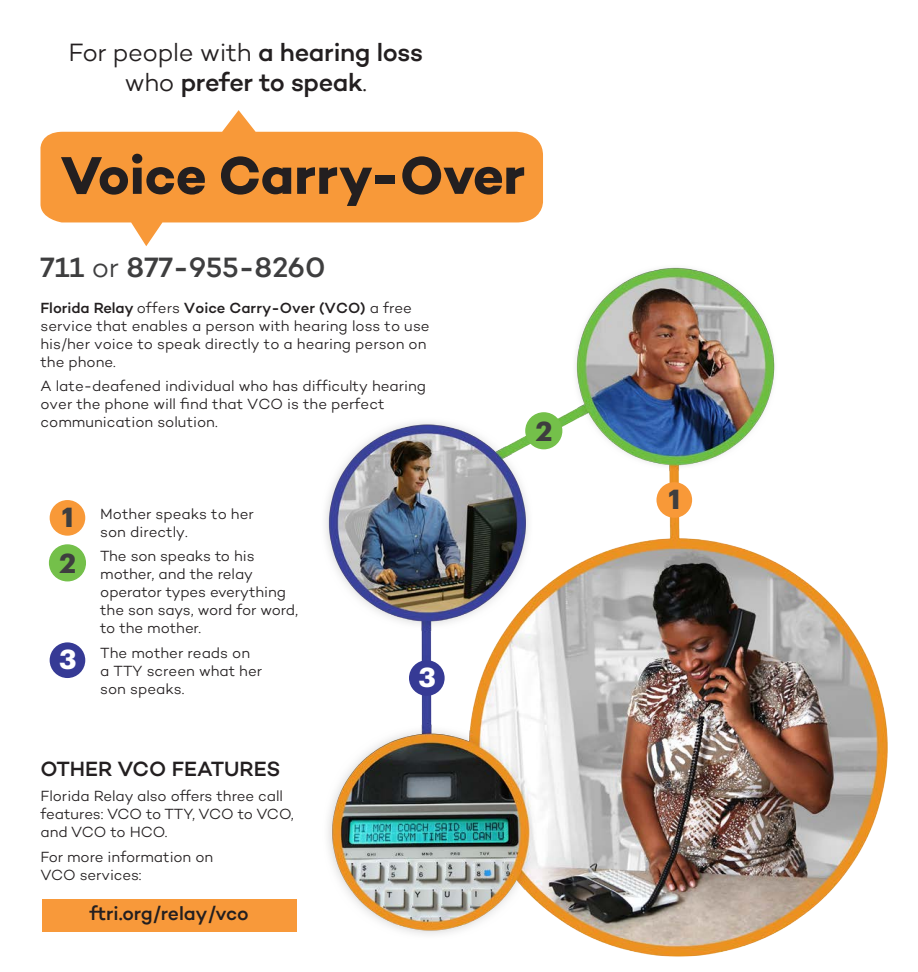
<style>
.page{position:relative;width:918px;height:972px;background:#fff}
.page>*{position:absolute;margin:0;border:0;box-sizing:border-box;transform-origin:0 0}
.t1{font:700 54px "Campton";letter-spacing:-.005em;color:#231f20}
.t2{font:500 28.5px "Campton";color:#3e3e3f}
.t3{font:700 27px "Sprint Sans";color:#3e3e3f}
.t4{font:700 27px "Sprint Sans";color:#fff}
.t5{font:300 25.5px "Campton";letter-spacing:-.015em;color:#231f20}
.t6{font:500 25.5px "Campton";letter-spacing:-.02em;color:#231f20}
.t7{font:500 21px "Campton";letter-spacing:-.01em;color:#231f20}
.t8{font:500 19.5px "Campton";letter-spacing:-.01em;color:#231f20}
.t9{font:300 15px/18px "Campton";color:#231f20}
.s1{font-weight:500}
.s2{font-weight:300}
</style>
<div class="page">
<img style="left:325px;top:267px;width:563px;height:690px">
<svg style="left:40px;top:110px;width:503px;height:136px;fill:#f89939"></svg>
<div style="left:42px;top:899px;width:254px;height:33px;background:#f8993a"></div>
<div style="left:50px;top:642px;width:35px;height:36px;background:#363a95;border-radius:50%"></div>
<div style="left:50px;top:545px;width:35px;height:36px;background:#74c04a;border-radius:50%"></div>
<div style="left:49px;top:544px;width:37px;height:37px;border:2px solid #74c04a;border-radius:50%"></div>
<div style="left:50px;top:500px;width:35px;height:36px;background:#f89938;border-radius:50%"></div>
<div style="left:409px;top:660px;width:36px;height:36px;background:#363a95;border-radius:50%"></div>
<div style="left:526px;top:413px;width:36px;height:36px;background:#74c04a;border-radius:50%"></div>
<div style="left:525px;top:412px;width:37px;height:37px;border:2px solid #74c04a;border-radius:50%"></div>
<div style="left:656px;top:482px;width:36px;height:36px;background:#f89938;border-radius:50%"></div>
<p class="t5" style="left:69px;top:36px;width:356px">For people with <span class="s1">a hearing loss</span></p>
<p class="t6" style="left:125px;top:66px;width:244px"><span class="s2">who</span> prefer to speak<span class="s2">.</span></p>
<p class="t1" style="left:60px;top:141px;width:467px">Voice Carry-Over</p>
<p class="t2" style="left:40px;top:249px;width:287px">711 <span class="s2">or</span> 877-955-8260</p>
<p class="t9" style="left:40px;top:298px;width:391px"><span class="s1">Florida Relay</span> offers <span class="s1">Voice Carry-Over (VCO)</span> a free service that enables a person with hearing loss to use his/her voice to speak directly to a hearing person on the phone.</p>
<p class="t9" style="left:40px;top:377px;width:387px">A late-deafened individual who has difficulty hearing over the phone will find that VCO is the perfect communication solution.</p>
<p class="t3" style="left:536px;top:410px;width:17px">2</p>
<p class="t3" style="left:62px;top:496px;width:13px">1</p>
<p class="t3" style="left:60px;top:542px;width:17px">2</p>
<p class="t4" style="left:59px;top:639px;width:18px">3</p>
<p class="t9" style="left:100px;top:504px;width:155px">Mother speaks to her son directly.</p>
<p class="t9" style="left:100px;top:547px;width:199px">The son speaks to his mother, and the relay operator types everything the son says, word for word, to the mother.</p>
<p class="t9" style="left:100px;top:644px;width:163px">The mother reads on a TTY screen what her son speaks.</p>
<p class="t7" style="left:40px;top:756px;width:241px">OTHER VCO FEATURES</p>
<p class="t9" style="left:40px;top:786px;width:255px">Florida Relay also offers three call features: VCO to TTY, VCO to VCO, and VCO to HCO.</p>
<p class="t9" style="left:40px;top:847px;width:174px">For more information on<br>VCO services:</p>
<p class="t8" style="left:90px;top:901px;width:161px">ftri.org/relay/vco</p>
<p class="t4" style="left:419px;top:657px;width:18px">3</p>
<p class="t3" style="left:669px;top:479px;width:13px">1</p>
</div>
